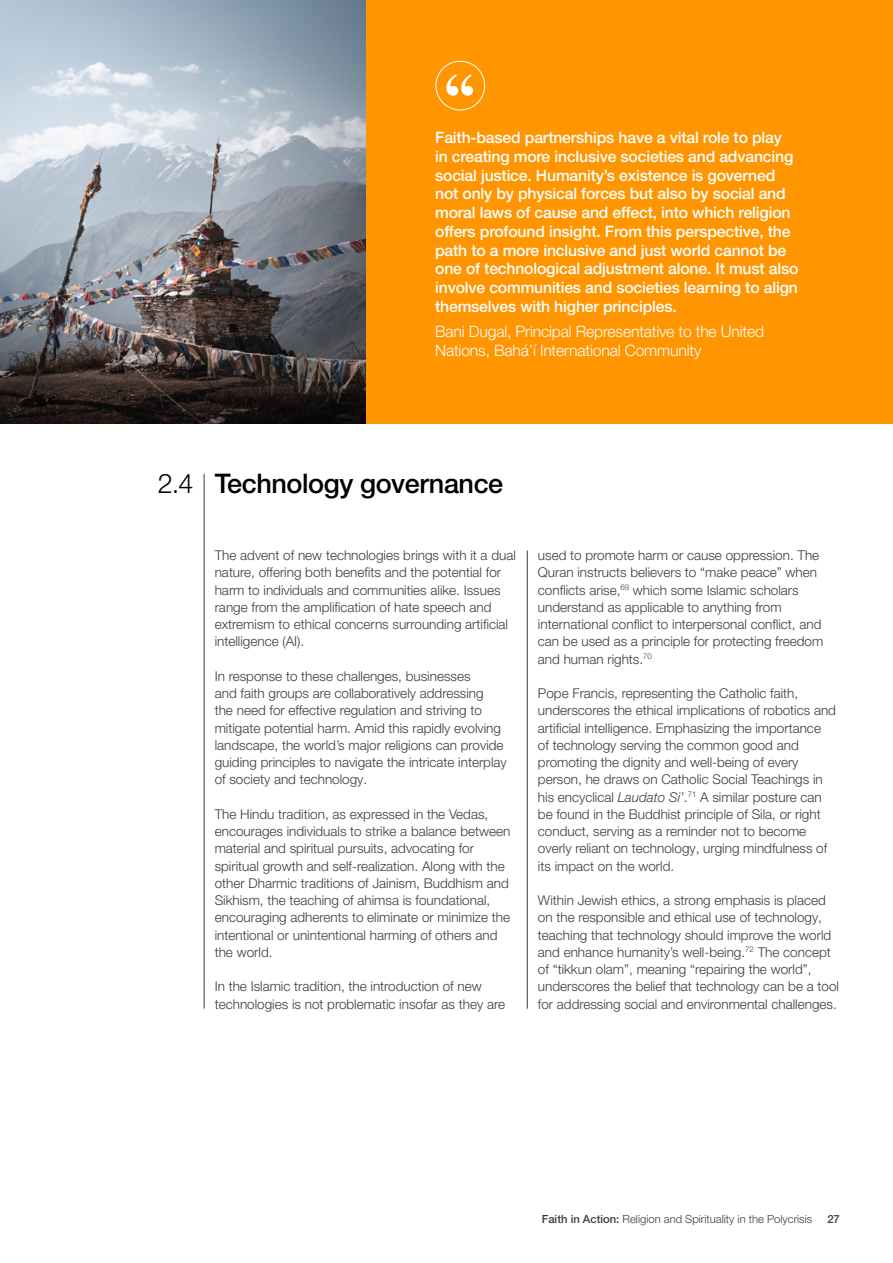
<style>
.page{position:relative;width:893px;height:1263px;background:#fff}
.page>*{position:absolute;margin:0;border:0;box-sizing:border-box;transform-origin:0 0}
.t1{font:500 27px "Helvetica Neue LT Pro";letter-spacing:-.015em;color:#000}
.t2{font:500 15.75px/18.8px "Helvetica Neue LT Pro";letter-spacing:-.01em;color:#fff}
.t3{font:300 15.75px/18.8px "Helvetica Neue LT Pro";letter-spacing:-.01em;color:#fff}
.t4{font:300 13.5px/17.2px "Helvetica Neue LT Pro";color:#3c3c3b}
.t5{font:300 11.25px "Helvetica Neue LT Pro";color:#3c3c3b}
.t6{font:500 11.25px "Helvetica Neue LT Pro";color:#3c3c3b}
.s1{font-weight:300}
.s2{font-style:italic}
.s3{font-weight:500}
</style>
<div class="page">
<div style="left:366px;top:0;width:527px;height:423px;background:#ff9500"></div>
<div style="left:435px;top:61px;width:50px;height:49px;border:1px solid #fff;border-radius:50%"></div>
<svg style="left:446px;top:74px;width:27px;height:22px"></svg>
<img style="left:0;top:0;width:366px;height:423px">
<hr style="left:527px;top:550px;width:1px;height:459px;background:#3c3c3b">
<hr style="left:204px;top:474px;width:1px;height:535px;background:#3c3c3b">
<p class="t2" style="left:435px;top:128px;width:365px">Faith-based partnerships have a vital role to play in creating more inclusive societies and advancing social justice. Humanity’s existence is governed not only by physical forces but also by social and moral laws of cause and effect, into which religion offers profound insight. From this perspective, the path to a more inclusive and just world cannot be one of technological adjustment alone. It must also involve communities and societies learning to align themselves with higher principles.</p>
<p class="t3" style="left:435px;top:322px;width:330px">Bani Dugal, Principal Representative to the United<br>Nations, Bahá’í International Community</p>
<h1 class="t1" style="left:158px;top:467px;width:347px"><span class="s1">2.4</span> Technology governance</h1>
<p class="t4" style="left:215px;top:546px;width:303px">The advent of new technologies brings with it a dual nature, offering both benefits and the potential for harm to individuals and communities alike. Issues range from the amplification of hate speech and extremism to ethical concerns surrounding artificial intelligence (AI).</p>
<p class="t4" style="left:215px;top:667px;width:294px">In response to these challenges, businesses<br>and faith groups are collaboratively addressing<br>the need for effective regulation and striving to mitigate potential harm. Amid this rapidly evolving landscape, the world’s major religions can provide guiding principles to navigate the intricate interplay of society and technology.</p>
<p class="t4" style="left:215px;top:805px;width:297px">The Hindu tradition, as expressed in the Vedas, encourages individuals to strike a balance between material and spiritual pursuits, advocating for spiritual growth and self-realization. Along with the other Dharmic traditions of Jainism, Buddhism and Sikhism, the teaching of ahimsa is foundational, encouraging adherents to eliminate or minimize the intentional or unintentional harming of others and the world.</p>
<p class="t4" style="left:215px;top:978px;width:292px">In the Islamic tradition, the introduction of new technologies is not problematic insofar as they are</p>
<p class="t4" style="left:538px;top:546px;width:287px">used to promote harm or cause oppression. The Quran instructs believers to “make peace” when conflicts arise,<sup>69</sup> which some Islamic scholars understand as applicable to anything from international conflict to interpersonal conflict, and can be used as a principle for protecting freedom and human rights.<sup>70</sup></p>
<p class="t4" style="left:538px;top:684px;width:300px">Pope Francis, representing the Catholic faith, underscores the ethical implications of robotics and artificial intelligence. Emphasizing the importance<br>of technology serving the common good and promoting the dignity and well-being of every person, he draws on Catholic Social Teachings in his encyclical <span class="s2">Laudato Si’</span>.<sup>71</sup> A similar posture can be found in the Buddhist principle of Sila, or right conduct, serving as a reminder not to become overly reliant on technology, urging mindfulness of its impact on the world.</p>
<p class="t4" style="left:538px;top:891px;width:303px">Within Jewish ethics, a strong emphasis is placed on the responsible and ethical use of technology, teaching that technology should improve the world and enhance humanity’s well-being.<sup>72</sup> The concept of “tikkun olam”, meaning “repairing the world”, underscores the belief that technology can be a tool for addressing social and environmental challenges.</p>
<p class="t5" style="left:542px;top:1212px;width:272px"><span class="s3">Faith in Action:</span> Religion and Spirituality in the Polycrisis</p>
<p class="t6" style="left:827px;top:1212px;width:14px">27</p>
</div>
